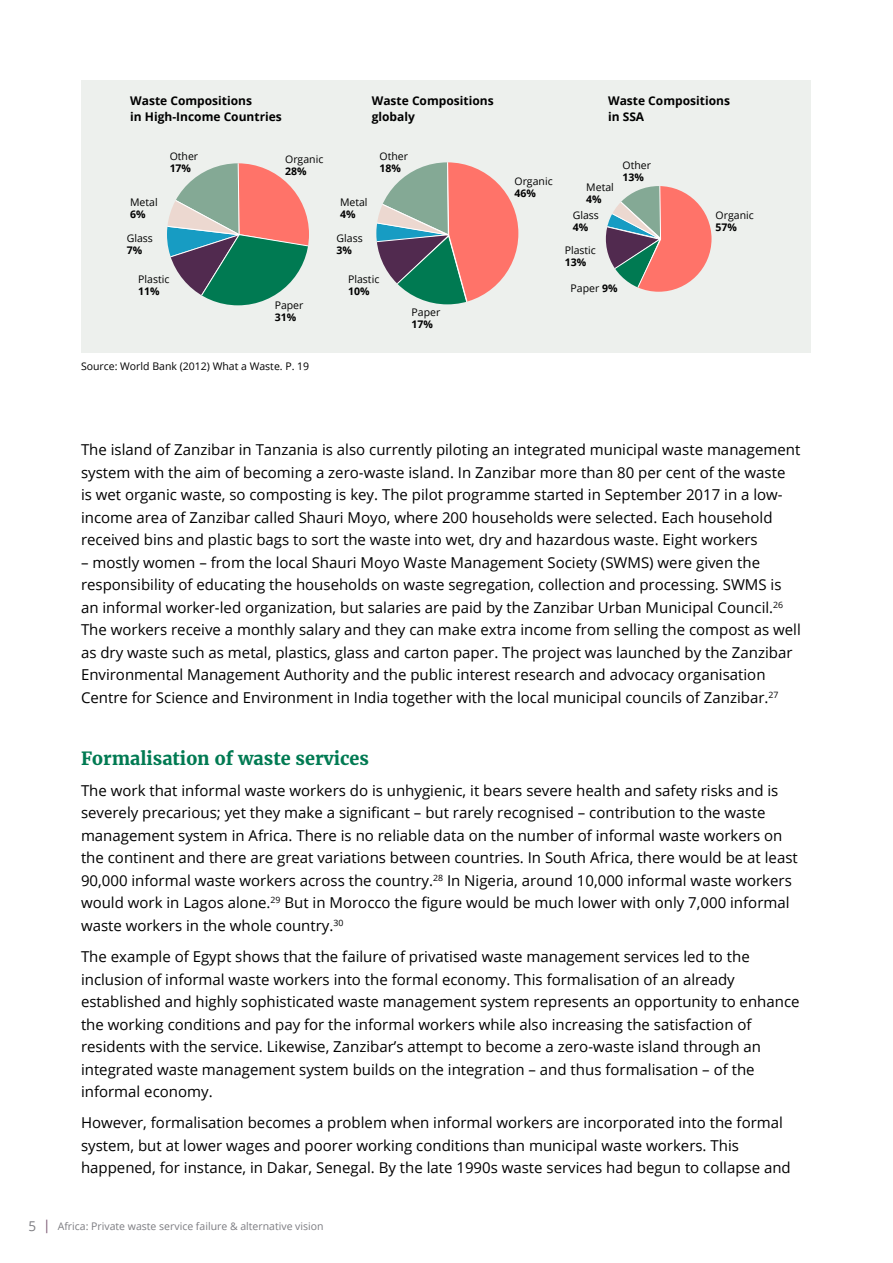
<style>
.page{position:relative;width:893px;height:1263px;background:#fff}
.page>*{position:absolute;margin:0;border:0;box-sizing:border-box;transform-origin:0 0}
.t1{font:700 18px "Merriweather";color:#007a52}
.t2{font:15px/22.5px "Open Sans";color:#000}
.t3{font:700 12px/16.5px "Open Sans";color:#000}
.t4{font:10.5px "Open Sans";color:#000}
.t5{font:10.5px "Open Sans";color:#7c7c81}
.t6{font:700 10.5px "Open Sans";color:#000}
.s1{font-weight:700}
.s2{font-size:13.5px}
.s3{font-size:13.5px;color:#7a5671}
</style>
<div class="page">
<div style="left:82px;top:80px;width:729px;height:273px;background:#edf0ed"></div>
<svg style="left:606px;top:186px;width:105px;height:106px"></svg>
<svg style="left:376px;top:162px;width:142px;height:142px"></svg>
<svg style="left:167px;top:163px;width:142px;height:142px"></svg>
<p class="t3" style="left:130px;top:92px;width:153px">Waste Compositions<br>in High-Income Countries</p>
<p class="t3" style="left:372px;top:92px;width:123px">Waste Compositions globaly</p>
<p class="t3" style="left:608px;top:92px;width:123px">Waste Compositions in SSA</p>
<p class="t4" style="left:130px;top:195px;width:29px">Metal</p>
<p class="t6" style="left:130px;top:207px;width:17px">6%</p>
<p class="t4" style="left:170px;top:149px;width:30px">Other</p>
<p class="t6" style="left:170px;top:161px;width:23px">17%</p>
<p class="t4" style="left:285px;top:152px;width:40px">Organic</p>
<p class="t6" style="left:285px;top:164px;width:23px">28%</p>
<p class="t4" style="left:340px;top:195px;width:29px">Metal</p>
<p class="t6" style="left:340px;top:207px;width:17px">4%</p>
<p class="t4" style="left:380px;top:149px;width:30px">Other</p>
<p class="t6" style="left:380px;top:161px;width:23px">18%</p>
<p class="t4" style="left:622px;top:158px;width:30px">Other</p>
<p class="t6" style="left:622px;top:170px;width:23px">13%</p>
<p class="t4" style="left:514px;top:174px;width:40px">Organic</p>
<p class="t6" style="left:514px;top:185px;width:23px">46%</p>
<p class="t4" style="left:586px;top:180px;width:29px">Metal</p>
<p class="t6" style="left:586px;top:192px;width:17px">4%</p>
<p class="t4" style="left:573px;top:208px;width:28px">Glass</p>
<p class="t6" style="left:573px;top:219px;width:17px">4%</p>
<p class="t4" style="left:127px;top:231px;width:28px">Glass</p>
<p class="t6" style="left:127px;top:242px;width:17px">7%</p>
<p class="t4" style="left:337px;top:231px;width:28px">Glass</p>
<p class="t6" style="left:337px;top:242px;width:17px">3%</p>
<p class="t4" style="left:565px;top:243px;width:33px">Plastic</p>
<p class="t6" style="left:565px;top:255px;width:23px">13%</p>
<p class="t4" style="left:138px;top:272px;width:33px">Plastic</p>
<p class="t6" style="left:138px;top:284px;width:23px">11%</p>
<p class="t4" style="left:348px;top:272px;width:33px">Plastic</p>
<p class="t6" style="left:348px;top:284px;width:23px">10%</p>
<p class="t4" style="left:571px;top:281px;width:48px">Paper <span class="s1">9%</span></p>
<p class="t4" style="left:275px;top:298px;width:30px">Paper</p>
<p class="t6" style="left:275px;top:310px;width:23px">31%</p>
<p class="t4" style="left:411px;top:305px;width:30px">Paper</p>
<p class="t6" style="left:411px;top:316px;width:23px">17%</p>
<p class="t4" style="left:81px;top:359px;width:230px">Source: World Bank (2012) What a Waste. P. 19</p>
<p class="t4" style="left:716px;top:208px;width:40px">Organic</p>
<p class="t6" style="left:716px;top:219px;width:23px">57%</p>
<p class="t2" style="left:81px;top:438px;width:721px">The island of Zanzibar in Tanzania is also currently piloting an integrated municipal waste management system with the aim of becoming a zero-waste island. In Zanzibar more than 80 per cent of the waste<br>is wet organic waste, so composting is key. The pilot programme started in September 2017 in a low&shy;income area of Zanzibar called Shauri Moyo, where 200 households were selected. Each household received bins and plastic bags to sort the waste into wet, dry and hazardous waste. Eight workers</p>
<p class="t2" style="left:81px;top:550px;width:721px">– mostly women – from the local Shauri Moyo Waste Management Society (SWMS) were given the responsibility of educating the households on waste segregation, collection and processing. SWMS is an informal worker-led organization, but salaries are paid by the Zanzibar Urban Municipal Council.<sup>26<br></sup>The workers receive a monthly salary and they can make extra income from selling the compost as well as dry waste such as metal, plastics, glass and carton paper. The project was launched by the Zanzibar Environmental Management Authority and the public interest research and advocacy organisation Centre for Science and Environment in India together with the local municipal councils of Zanzibar.<sup>27</sup></p>
<p class="t1" style="left:81px;top:747px;width:290px">Formalisation of waste services</p>
<p class="t2" style="left:81px;top:779px;width:718px">The work that informal waste workers do is unhygienic, it bears severe health and safety risks and is severely precarious; yet they make a significant – but rarely recognised – contribution to the waste management system in Africa. There is no reliable data on the number of informal waste workers on the continent and there are great variations between countries. In South Africa, there would be at least 90,000 informal waste workers across the country.<sup>28</sup> In Nigeria, around 10,000 informal waste workers would work in Lagos alone.<sup>29</sup> But in Morocco the figure would be much lower with only 7,000 informal waste workers in the whole country.<sup>30</sup></p>
<p class="t2" style="left:81px;top:945px;width:720px">The example of Egypt shows that the failure of privatised waste management services led to the inclusion of informal waste workers into the formal economy. This formalisation of an already established and highly sophisticated waste management system represents an opportunity to enhance the working conditions and pay for the informal workers while also increasing the satisfaction of residents with the service. Likewise, Zanzibar’s attempt to become a zero-waste island through an integrated waste management system builds on the integration – and thus formalisation – of the informal economy.</p>
<p class="t2" style="left:81px;top:1111px;width:711px">However, formalisation becomes a problem when informal workers are incorporated into the formal system, but at lower wages and poorer working conditions than municipal waste workers. This happened, for instance, in Dakar, Senegal. By the late 1990s waste services had begun to collapse and</p>
<p class="t5" style="left:29px;top:1218px;width:297px"><span class="s2">5</span> <span class="s3">|</span> Africa: Private waste service failure &amp; alternative vision</p>
</div>
